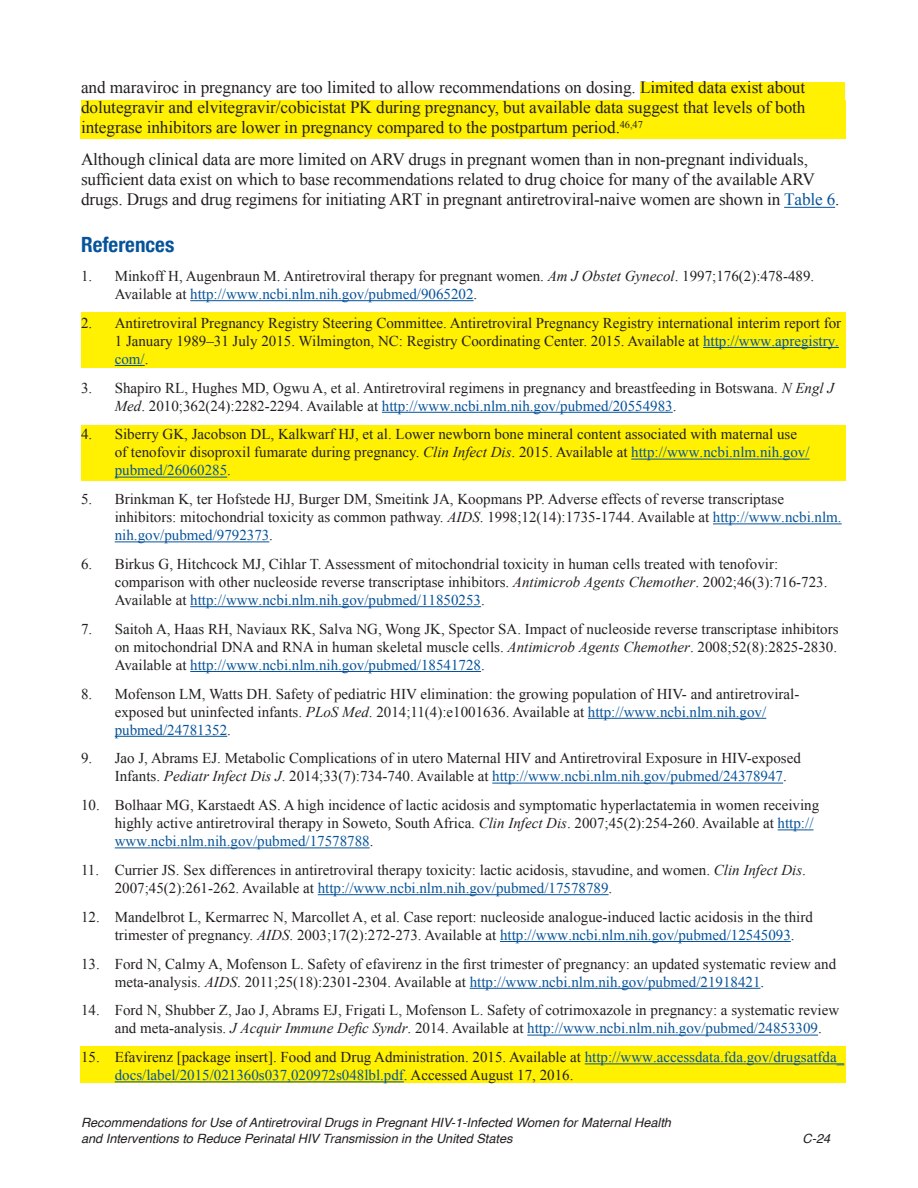
<style>
.page{position:relative;width:918px;height:1188px;background:#fff}
.page>*{position:absolute;margin:0;border:0;box-sizing:border-box;transform-origin:0 0}
.Heading_2{font:700 condensed 21px "Helvetica Neue";color:#07539a}
.Body{font:17.25px/20.2px "Times New Roman";letter-spacing:-.01em;color:#231f20;text-align:justify}
.ordered_list{font:15px/18px "Times New Roman";color:#231f20}
.t1{font:italic 12.75px/15.8px "Helvetica";color:#231f20}
.s1{color:#07539a}
.s2{font-style:italic}
</style>
<div class="page">
<div style="left:640px;top:82px;width:205px;height:18px;background:#fff101"></div>
<div style="left:80px;top:1047px;width:766px;height:36px;background:#fff101"></div>
<div style="left:81px;top:100px;width:765px;height:18px;background:#fff101"></div>
<div style="left:80px;top:117px;width:766px;height:22px;background:#fff101"></div>
<div style="left:81px;top:312px;width:765px;height:55px;background:#fff101"></div>
<div style="left:81px;top:426px;width:765px;height:55px;background:#fff101"></div>
<hr style="left:784px;top:207px;width:51px;height:1px;background:#07539a">
<hr style="left:190px;top:300px;width:284px;height:1px;background:#07539a">
<hr style="left:703px;top:347px;width:136px;height:1px;background:#07539a">
<hr style="left:115px;top:365px;width:30px;height:1px;background:#07539a">
<hr style="left:382px;top:412px;width:291px;height:1px;background:#07539a">
<hr style="left:631px;top:459px;width:179px;height:1px;background:#07539a">
<hr style="left:115px;top:477px;width:112px;height:1px;background:#07539a">
<hr style="left:713px;top:524px;width:129px;height:1px;background:#07539a">
<hr style="left:115px;top:542px;width:154px;height:1px;background:#07539a">
<hr style="left:190px;top:606px;width:291px;height:1px;background:#07539a">
<hr style="left:190px;top:671px;width:291px;height:1px;background:#07539a">
<hr style="left:588px;top:718px;width:178px;height:1px;background:#07539a">
<hr style="left:115px;top:736px;width:112px;height:1px;background:#07539a">
<hr style="left:492px;top:783px;width:291px;height:1px;background:#07539a">
<hr style="left:778px;top:830px;width:35px;height:1px;background:#07539a">
<hr style="left:115px;top:848px;width:255px;height:1px;background:#07539a">
<hr style="left:318px;top:894px;width:291px;height:1px;background:#07539a">
<hr style="left:500px;top:941px;width:291px;height:1px;background:#07539a">
<hr style="left:470px;top:988px;width:290px;height:1px;background:#07539a">
<hr style="left:527px;top:1035px;width:291px;height:1px;background:#07539a">
<hr style="left:585px;top:1064px;width:259px;height:1px;background:#07539a">
<hr style="left:115px;top:1082px;width:289px;height:1px;background:#07539a">
<p class="Body" style="left:81px;top:77px;width:726px">and maraviroc in pregnancy are too limited to allow recommendations on dosing. Limited data exist about dolutegravir and elvitegravir/cobicistat PK during pregnancy, but available data suggest that levels of both integrase inhibitors are lower in pregnancy compared to the postpartum period.<sup>46,47</sup></p>
<p class="Body" style="left:81px;top:148px;width:760px;text-align:left">Although clinical data are more limited on ARV drugs in pregnant women than in non-pregnant individuals, sufficient data exist on which to base recommendations related to drug choice for many of the available ARV drugs. Drugs and drug regimens for initiating ART in pregnant antiretroviral-naive women are shown in <span class="s1">Table 6</span>.</p>
<p class="Heading_2" style="left:81px;top:227px;width:95px">References</p>
<p class="ordered_list" style="left:115px;top:267px;width:701px;text-indent:-34px">1. Minkoff H, Augenbraun M. Antiretroviral therapy for pregnant women. <span class="s2">Am J Obstet Gynecol</span>. 1997;176(2):478-489.<br>Available at <span class="s1">http://www.ncbi.nlm.nih.gov/pubmed/9065202</span>.</p>
<p class="ordered_list" style="left:115px;top:314px;width:728px;text-indent:-34px">2. Antiretroviral Pregnancy Registry Steering Committee. Antiretroviral Pregnancy Registry international interim report for<br>1 January 1989–31 July 2015. Wilmington, NC: Registry Coordinating Center. 2015. Available at <span class="s1">http://www.apregistry. com/</span>.</p>
<p class="ordered_list" style="left:115px;top:378px;width:721px;text-indent:-34px">3. Shapiro RL, Hughes MD, Ogwu A, et al. Antiretroviral regimens in pregnancy and breastfeeding in Botswana. <span class="s2">N Engl J<br>Med</span>. 2010;362(24):2282-2294. Available at <span class="s1">http://www.ncbi.nlm.nih.gov/pubmed/20554983</span>.</p>
<p class="ordered_list" style="left:115px;top:425px;width:696px;text-indent:-34px">4. Siberry GK, Jacobson DL, Kalkwarf HJ, et al. Lower newborn bone mineral content associated with maternal use of tenofovir disoproxil fumarate during pregnancy. <span class="s2">Clin Infect Dis</span>. 2015. Available at <span class="s1">http://www.ncbi.nlm.nih.gov/ pubmed/26060285</span>.</p>
<p class="ordered_list" style="left:115px;top:490px;width:728px;text-indent:-34px">5. Brinkman K, ter Hofstede HJ, Burger DM, Smeitink JA, Koopmans PP. Adverse effects of reverse transcriptase inhibitors: mitochondrial toxicity as common pathway. <span class="s2">AIDS</span>. 1998;12(14):1735-1744. Available at <span class="s1">http://www.ncbi.nlm. nih.gov/pubmed/9792373</span>.</p>
<p class="ordered_list" style="left:115px;top:555px;width:714px;text-indent:-34px">6. Birkus G, Hitchcock MJ, Cihlar T. Assessment of mitochondrial toxicity in human cells treated with tenofovir: comparison with other nucleoside reverse transcriptase inhibitors. <span class="s2">Antimicrob Agents Chemother</span>. 2002;46(3):716-723.<br>Available at <span class="s1">http://www.ncbi.nlm.nih.gov/pubmed/11850253</span>.</p>
<p class="ordered_list" style="left:115px;top:620px;width:725px;text-align:justify;text-indent:-34px">7. Saitoh A, Haas RH, Naviaux RK, Salva NG, Wong JK, Spector SA. Impact of nucleoside reverse transcriptase inhibitors on mitochondrial DNA and RNA in human skeletal muscle cells. <span class="s2">Antimicrob Agents Chemother</span>. 2008;52(8):2825-2830.<br>Available at <span class="s1">http://www.ncbi.nlm.nih.gov/pubmed/18541728</span>.</p>
<p class="ordered_list" style="left:115px;top:684px;width:686px;text-indent:-34px">8. Mofenson LM, Watts DH. Safety of pediatric HIV elimination: the growing population of HIV- and antiretroviral&shy;exposed but uninfected infants. <span class="s2">PLoS Med</span>. 2014;11(4):e1001636. Available at <span class="s1">http://www.ncbi.nlm.nih.gov/ pubmed/24781352</span>.</p>
<p class="ordered_list" style="left:115px;top:749px;width:688px;text-indent:-34px">9. Jao J, Abrams EJ. Metabolic Complications of in utero Maternal HIV and Antiretroviral Exposure in HIV-exposed<br>Infants. <span class="s2">Pediatr Infect Dis J</span>. 2014;33(7):734-740. Available at <span class="s1">http://www.ncbi.nlm.nih.gov/pubmed/24378947</span>.</p>
<p class="ordered_list" style="left:115px;top:796px;width:706px;text-indent:-34px">10. Bolhaar MG, Karstaedt AS. A high incidence of lactic acidosis and symptomatic hyperlactatemia in women receiving highly active antiretroviral therapy in Soweto, South Africa. <span class="s2">Clin Infect Dis</span>. 2007;45(2):254-260. Available at <span class="s1">http:// www.ncbi.nlm.nih.gov/pubmed/17578788</span>.</p>
<p class="ordered_list" style="left:115px;top:861px;width:693px;text-indent:-34px">11. Currier JS. Sex differences in antiretroviral therapy toxicity: lactic acidosis, stavudine, and women. <span class="s2">Clin Infect Dis</span>.<br>2007;45(2):261-262. Available at <span class="s1">http://www.ncbi.nlm.nih.gov/pubmed/17578789</span>.</p>
<p class="ordered_list" style="left:115px;top:908px;width:700px;text-indent:-34px">12. Mandelbrot L, Kermarrec N, Marcollet A, et al. Case report: nucleoside analogue-induced lactic acidosis in the third trimester of pregnancy. <span class="s2">AIDS</span>. 2003;17(2):272-273. Available at <span class="s1">http://www.ncbi.nlm.nih.gov/pubmed/12545093</span>.</p>
<p class="ordered_list" style="left:115px;top:954px;width:723px;text-indent:-34px">13. Ford N, Calmy A, Mofenson L. Safety of efavirenz in the first trimester of pregnancy: an updated systematic review and meta-analysis. <span class="s2">AIDS</span>. 2011;25(18):2301-2304. Available at <span class="s1">http://www.ncbi.nlm.nih.gov/pubmed/21918421</span>.</p>
<p class="ordered_list" style="left:115px;top:1001px;width:726px;text-indent:-34px">14. Ford N, Shubber Z, Jao J, Abrams EJ, Frigati L, Mofenson L. Safety of cotrimoxazole in pregnancy: a systematic review and meta-analysis. <span class="s2">J Acquir Immune Defic Syndr</span>. 2014. Available at <span class="s1">http://www.ncbi.nlm.nih.gov/pubmed/24853309</span>.</p>
<p class="ordered_list" style="left:115px;top:1048px;width:731px;text-indent:-34px">15. Efavirenz [package insert]. Food and Drug Administration. 2015. Available at <span class="s1">http://www.accessdata.fda.gov/drugsatfda_ docs/label/2015/021360s037,020972s048lbl.pdf</span>. Accessed August 17, 2016.</p>
<p class="t1" style="left:81px;top:1115px;width:592px">Recommendations for Use of Antiretroviral Drugs in Pregnant HIV-1-Infected Women for Maternal Health and Interventions to Reduce Perinatal HIV Transmission in the United States</p>
<p class="t1" style="left:803px;top:1131px;width:29px">C-24</p>
</div>
